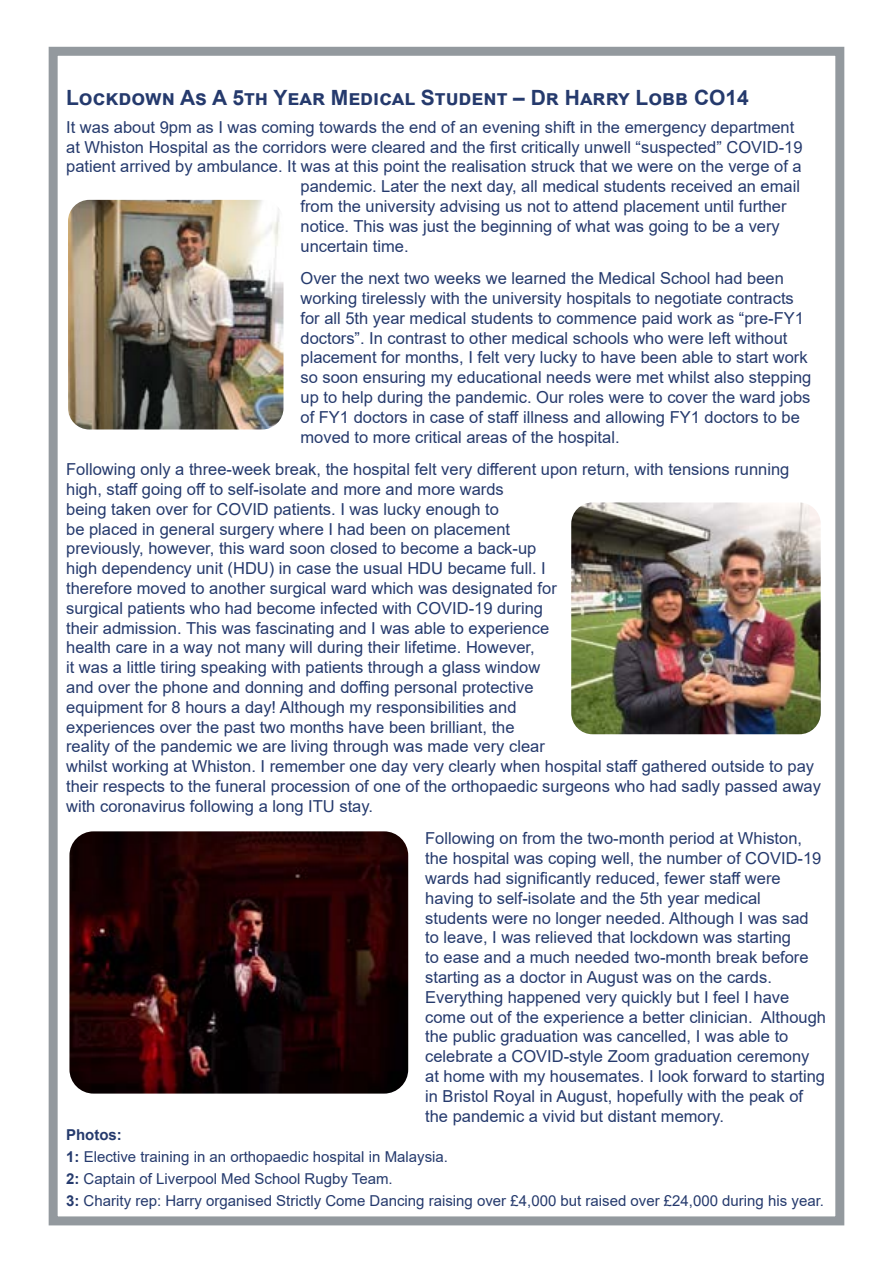
<style>
.page{position:relative;width:893px;height:1263px;background:#fff}
.page>*{position:absolute;margin:0;border:0;box-sizing:border-box;transform-origin:0 0}
.t1{font:700 21px "Arial";color:#253a6d}
.t2{font:16.5px/19.8px "Arial";color:#253a6d}
.t3{font:15px/22.2px "Arial";color:#253a6d}
.s1{font-weight:700}
</style>
<div class="page">
<div style="left:49px;top:47px;width:795px;height:1178px;border:9px solid #93999e"></div>
<img style="left:571px;top:502px;width:250px;height:232px">
<img style="left:68px;top:200px;width:215px;height:229px">
<img style="left:69px;top:831px;width:339px;height:262px">
<p class="t1" style="left:66px;top:82px;width:684px">Lockdown As A 5th Year Medical Student – Dr Harry Lobb CO14</p>
<p class="t2" style="left:66px;top:117px;width:730px">It was about 9pm as I was coming towards the end of an evening shift in the emergency department</p>
<p class="t2" style="left:66px;top:137px;width:738px">at Whiston Hospital as the corridors were cleared and the first critically unwell “suspected” COVID-19</p>
<p class="t2" style="left:66px;top:157px;width:737px">patient arrived by ambulance. It was at this point the realisation struck that we were on the verge of a</p>
<p class="t2" style="left:300px;top:176px;width:501px">pandemic. Later the next day, all medical students received an email</p>
<p class="t2" style="left:300px;top:196px;width:488px">from the university advising us not to attend placement until further</p>
<p class="t2" style="left:300px;top:216px;width:481px">notice. This was just the beginning of what was going to be a very</p>
<p class="t2" style="left:300px;top:236px;width:110px">uncertain time.</p>
<p class="t2" style="left:300px;top:268px;width:512px">Over the next two weeks we learned the Medical School had been working tirelessly with the university hospitals to negotiate contracts for all 5th year medical students to commence paid work as “pre-FY1 doctors”. In contrast to other medical schools who were left without placement for months, I felt very lucky to have been able to start work so soon ensuring my educational needs were met whilst also stepping up to help during the pandemic. Our roles were to cover the ward jobs of FY1 doctors in case of staff illness and allowing FY1 doctors to be moved to more critical areas of the hospital.</p>
<p class="t2" style="left:66px;top:459px;width:756px">Following only a three-week break, the hospital felt very different upon return, with tensions running high, staff going off to self-isolate and more and more wards<br>being taken over for COVID patients. I was lucky enough to<br>be placed in general surgery where I had been on placement<br>previously, however, this ward soon closed to become a back-up<br>high dependency unit (HDU) in case the usual HDU became full. I<br>therefore moved to another surgical ward which was designated for<br>surgical patients who had become infected with COVID-19 during<br>their admission. This was fascinating and I was able to experience<br>health care in a way not many will during their lifetime. However,<br>it was a little tiring speaking with patients through a glass window<br>and over the phone and donning and doffing personal protective<br>equipment for 8 hours a day! Although my responsibilities and<br>experiences over the past two months have been brilliant, the<br>reality of the pandemic we are living through was made very clear<br>whilst working at Whiston. I remember one day very clearly when hospital staff gathered outside to pay their respects to the funeral procession of one of the orthopaedic surgeons who had sadly passed away with coronavirus following a long ITU stay.</p>
<p class="t2" style="left:425px;top:829px;width:402px">Following on from the two-month period at Whiston, the hospital was coping well, the number of COVID-19 wards had significantly reduced, fewer staff were having to self-isolate and the 5th year medical students were no longer needed. Although I was sad to leave, I was relieved that lockdown was starting<br>to ease and a much needed two-month break before starting as a doctor in August was on the cards.<br>Everything happened very quickly but I feel I have come out of the experience a better clinician. Although the public graduation was cancelled, I was able to celebrate a COVID-style Zoom graduation ceremony at home with my housemates. I look forward to starting in Bristol Royal in August, hopefully with the peak of the pandemic a vivid but distant memory.</p>
<p class="t3" style="left:66px;top:1123px;width:759px"><span class="s1">Photos:<br>1:</span> Elective training in an orthopaedic hospital in Malaysia.<br><span class="s1">2:</span> Captain of Liverpool Med School Rugby Team.<br><span class="s1">3:</span> Charity rep: Harry organised Strictly Come Dancing raising over £4,000 but raised over £24,000 during his year.</p>
</div>
